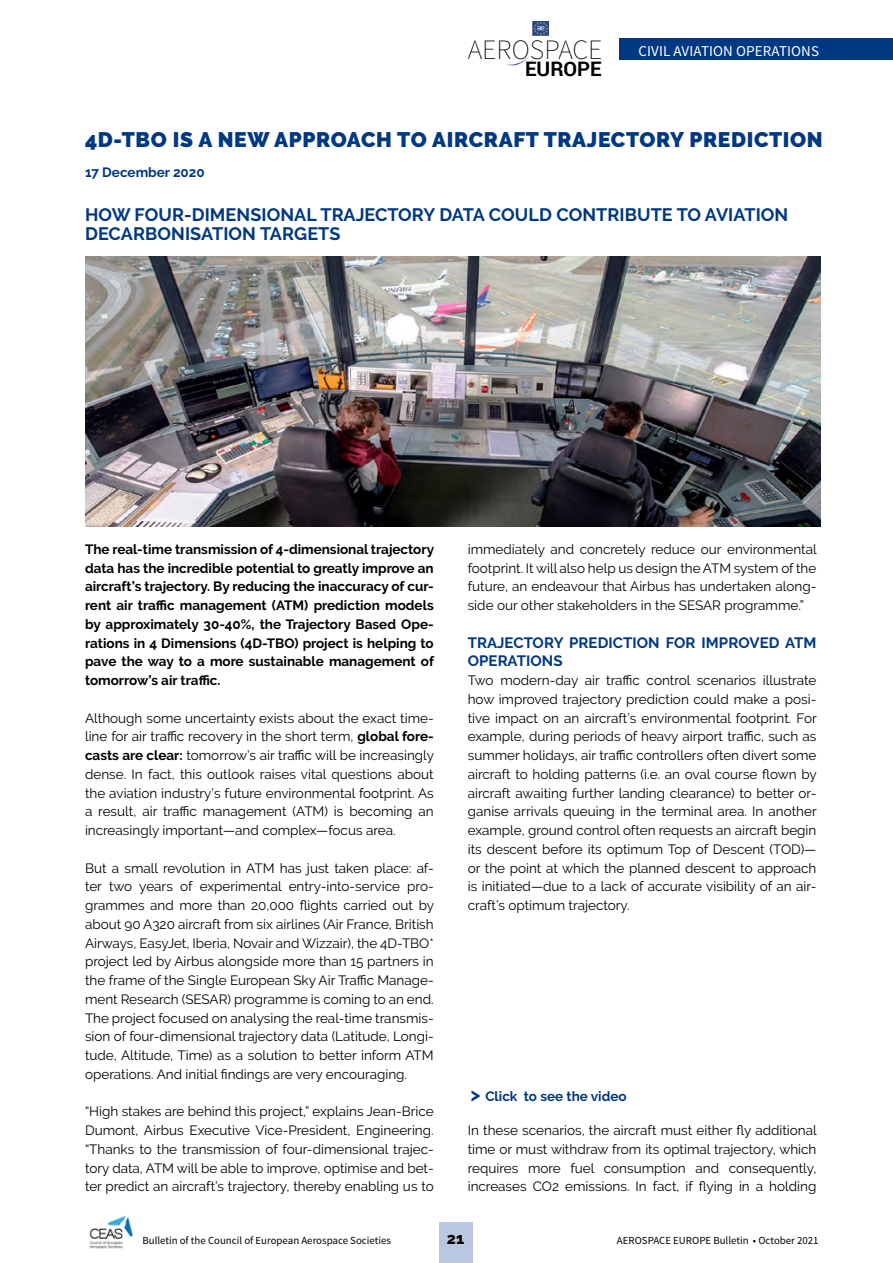
<style>
.page{position:relative;width:893px;height:1263px;background:#fff}
.page>*{position:absolute;margin:0;border:0;box-sizing:border-box;transform-origin:0 0}
.t1{font:200 27.9px "Source Sans Pro";color:#000}
.t2{font:900 21px "Raleway";letter-spacing:.03em;color:#003882}
.t3{font:700 19.95px "Roboto";color:#000}
.t4{font:700 18px/18.8px "Raleway";letter-spacing:.005em;color:#003882}
.t5{font:800 15.75px "Raleway";color:#000}
.t6{font:700 15px/18.8px "Raleway";letter-spacing:.005em;color:#003882}
.t7{font:15px "Source Sans Pro";letter-spacing:.005em;color:#fff}
.t8{font:13.5px/18.8px "Raleway";color:#000;text-align:justify}
.t9{font:700 13.5px/18.8px "Raleway";color:#000;text-align:justify}
.t10{font:700 13.5px "Raleway";color:#003882}
.t11{font:10.8px "Source Sans Pro";color:#000}
.s1{font-weight:700}
.s2{font-size:19.5px}
</style>
<div class="page">
<div style="left:439px;top:1222px;width:34px;height:41px;background:#b9c7e2"></div>
<img style="left:89px;top:1215px;width:44px;height:34px">
<svg style="left:506px;top:56px;width:24px;height:10px"></svg>
<img style="left:533px;top:21px;width:16px;height:14px">
<div style="left:619px;top:38px;width:274px;height:22px;background:#003882"></div>
<img style="left:85px;top:256px;width:736px;height:270px">
<h1 class="t1" style="left:468px;top:33px;width:136px">AEROSPACE</h1>
<h3 class="t3" style="left:525px;top:55px;width:78px">EUROPE</h3>
<p class="t7" style="left:639px;top:42px;width:182px">CIVIL AVIATION OPERATIONS</p>
<h2 class="t2" style="left:85px;top:128px;width:739px">4D-TBO IS A NEW APPROACH TO AIRCRAFT TRAJECTORY PREDICTION</h2>
<p class="t10" style="left:85px;top:165px;width:121px">17 December 2020</p>
<h3 class="t4" style="left:85px;top:206px;width:705px">HOW FOUR-DIMENSIONAL TRAJECTORY DATA COULD CONTRIBUTE TO AVIATION<br>DECARBONISATION TARGETS</h3>
<p class="t9" style="left:85px;top:540px;width:351px">The real-time transmission of 4-dimensional trajectory data has the incredible potential to greatly improve an aircraft’s trajectory. By reducing the inaccuracy of cur&shy;rent air traffic management (ATM) prediction models by approximately 30-40%, the Trajectory Based Ope&shy;rations in 4 Dimensions (4D-TBO) project is helping to pave the way to a more sustainable management of tomorrow’s air traffic.</p>
<p class="t8" style="left:85px;top:708px;width:351px">Although some uncertainty exists about the exact time&shy;line for air traffic recovery in the short term, <span class="s1">global fore&shy;casts are clear:</span> tomorrow’s air traffic will be increasingly dense. In fact, this outlook raises vital questions about the aviation industry’s future environmental footprint. As a result, air traffic management (ATM) is becoming an increasingly important—and complex—focus area.</p>
<p class="t8" style="left:85px;top:858px;width:351px">But a small revolution in ATM has just taken place: af&shy;ter two years of experimental entry-into-service pro&shy;grammes and more than 20,000 flights carried out by about 90 A320 aircraft from six airlines (Air France, British Airways, EasyJet, Iberia, Novair and Wizzair), the 4D-TBO* project led by Airbus alongside more than 15 partners in the frame of the Single European Sky Air Traffic Manage&shy;ment Research (SESAR) programme is coming to an end.<br>The project focused on analysing the real-time transmis&shy;sion of four-dimensional trajectory data (Latitude, Longi&shy;tude, Altitude, Time) as a solution to better inform ATM operations. And initial findings are very encouraging.</p>
<p class="t8" style="left:85px;top:1102px;width:350px">“High stakes are behind this project,” explains Jean-Brice Dumont, Airbus Executive Vice-President, Engineering. “Thanks to the transmission of four-dimensional trajec&shy;tory data, ATM will be able to improve, optimise and bet&shy;ter predict an aircraft’s trajectory, thereby enabling us to</p>
<p class="t8" style="left:468px;top:540px;width:351px">immediately and concretely reduce our environmental footprint. It will also help us design the ATM system of the future, an endeavour that Airbus has undertaken along&shy;side our other stakeholders in the SESAR programme.”</p>
<p class="t6" style="left:468px;top:633px;width:350px">TRAJECTORY PREDICTION FOR IMPROVED ATM<br>OPERATIONS</p>
<p class="t8" style="left:468px;top:671px;width:351px">Two modern-day air traffic control scenarios illustrate how improved trajectory prediction could make a posi&shy;tive impact on an aircraft’s environmental footprint. For example, during periods of heavy airport traffic, such as summer holidays, air traffic controllers often divert some aircraft to holding patterns (i.e. an oval course flown by aircraft awaiting further landing clearance) to better or&shy;ganise arrivals queuing in the terminal area. In another example, ground control often requests an aircraft begin its descent before its optimum Top of Descent (TOD)— or the point at which the planned descent to approach is initiated—due to a lack of accurate visibility of an air&shy;craft’s optimum trajectory.</p>
<p class="t10" style="left:471px;top:1088px;width:158px"><span class="s2">&gt;</span> Click to see the video</p>
<p class="t8" style="left:468px;top:1121px;width:351px">In these scenarios, the aircraft must either fly additional time or must withdraw from its optimal trajectory, which requires more fuel consumption and consequently, increases CO2 emissions. In fact, if flying in a holding</p>
<p class="t11" style="left:142px;top:1233px;width:250px">Bulletin of the Council of European Aerospace Societies</p>
<p class="t5" style="left:447px;top:1229px;width:19px">21</p>
<p class="t11" style="left:617px;top:1233px;width:203px">AEROSPACE EUROPE Bulletin • October 2021</p>
</div>
